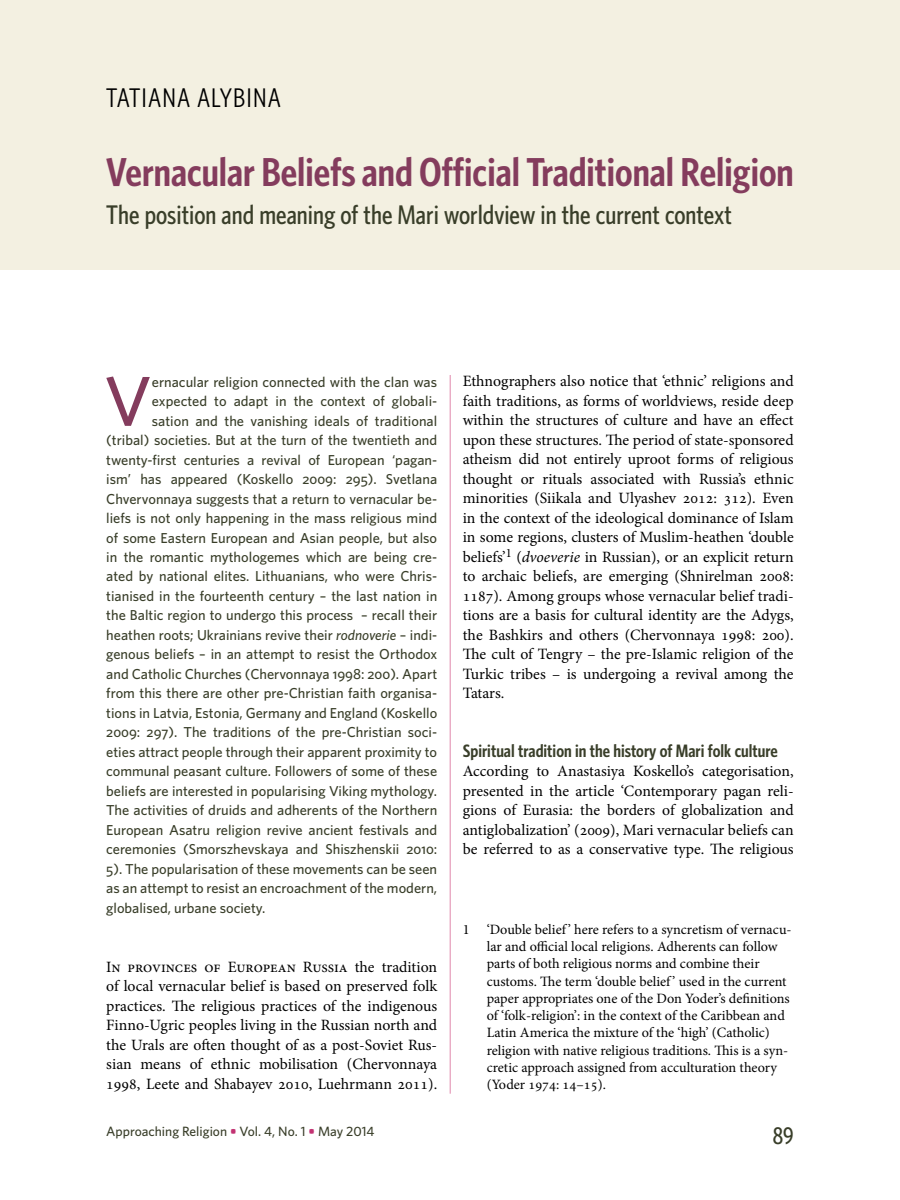
<style>
.page{position:relative;width:900px;height:1200px;background:#fff}
.page>*{position:absolute;margin:0;border:0;box-sizing:border-box;transform-origin:0 0}
.t1{font:500 70.35px "Whitney";color:#843c5d}
.t2{font:600 40.5px "Whitney Condensed";color:#843c5d}
.t3{font:500 27px "Whitney Condensed";color:#393e29}
.t4{font:27px "Whitney Condensed";letter-spacing:.04em;color:#000}
.t5{font:500 24px "Whitney Condensed";color:#393e29}
.t6{font:600 18px "Whitney Condensed";color:#393e29}
.t7{font:15.75px/19.5px "Minion Pro";color:#000;text-align:justify}
.t8{font:500 14.4px "Whitney";color:#393e29}
.t9{font:14.25px/17.2px "Minion Pro";color:#000}
.t10{font:500 13.5px "Whitney";color:#393e29}
.s1{font-family:"Whitney Medium SC";font-weight:400}
.s2{font-style:italic}
.s3{font-weight:700;color:#c23272}
</style>
<div class="page">
<hr style="left:450px;top:375px;width:1px;height:719px;background:#e087ac">
<div style="left:0;top:0;width:900px;height:270px;background:#f3f0e1"></div>
<h3 class="t4" style="left:106px;top:81px;width:176px">TATIANA ALYBINA</h3>
<h2 class="t2" style="left:106px;top:147px;width:689px">Vernacular Beliefs and Official Traditional Religion</h2>
<h3 class="t3" style="left:106px;top:198px;width:627px">The position and meaning of the Mari worldview in the current context</h3>
<h1 class="t1" style="left:104px;top:355px;width:49px">V</h1>
<p class="t8" style="left:152px;top:372px;width:287px">ernacular religion connected with the clan was</p>
<p class="t8" style="left:152px;top:391px;width:287px">expected to adapt in the context of globali-</p>
<p class="t8" style="left:152px;top:411px;width:287px">sation and the vanishing ideals of traditional</p>
<p class="t8" style="left:106px;top:430px;width:332px">(tribal) societies. But at the turn of the twentieth and</p>
<p class="t8" style="left:106px;top:450px;width:332px">twenty-first centuries a revival of European ‘pagan-</p>
<p class="t8" style="left:106px;top:469px;width:332px">ism’ has appeared (Koskello <span class="s1">2009</span>: <span class="s1">295</span>). Svetlana</p>
<p class="t8" style="left:106px;top:489px;width:332px">Chvervonnaya suggests that a return to vernacular be-</p>
<p class="t8" style="left:106px;top:508px;width:332px">liefs is not only happening in the mass religious mind</p>
<p class="t8" style="left:106px;top:528px;width:332px">of some Eastern European and Asian people, but also</p>
<p class="t8" style="left:106px;top:547px;width:332px">in the romantic mythologemes which are being cre-</p>
<p class="t8" style="left:106px;top:567px;width:332px">ated by national elites. Lithuanians, who were Chris-</p>
<p class="t8" style="left:106px;top:586px;width:332px">tianised in the fourteenth century – the last nation in</p>
<p class="t8" style="left:106px;top:606px;width:332px">the Baltic region to undergo this process – recall their</p>
<p class="t8" style="left:106px;top:625px;width:331px">heathen roots; Ukrainians revive their <span class="s2">rodnoverie</span> – indi-</p>
<p class="t8" style="left:106px;top:645px;width:332px">genous beliefs – in an attempt to resist the Orthodox</p>
<p class="t8" style="left:106px;top:664px;width:332px">and Catholic Churches (Chervonnaya <span class="s1">1998</span>: <span class="s1">200</span>). Apart</p>
<p class="t8" style="left:106px;top:684px;width:332px">from this there are other pre-Christian faith organisa-</p>
<p class="t8" style="left:106px;top:703px;width:332px">tions in Latvia, Estonia, Germany and England (Koskello</p>
<p class="t8" style="left:106px;top:723px;width:331px"><span class="s1">2009</span>: <span class="s1">297</span>). The traditions of the pre-Christian soci-</p>
<p class="t8" style="left:106px;top:742px;width:332px">eties attract people through their apparent proximity to</p>
<p class="t8" style="left:106px;top:762px;width:332px">communal peasant culture. Followers of some of these</p>
<p class="t8" style="left:106px;top:781px;width:332px">beliefs are interested in popularising Viking mythology.</p>
<p class="t8" style="left:106px;top:801px;width:332px">The activities of druids and adherents of the Northern</p>
<p class="t8" style="left:106px;top:820px;width:332px">European Asatru religion revive ancient festivals and</p>
<p class="t8" style="left:106px;top:840px;width:332px">ceremonies (Smorszhevskaya and Shiszhenskii <span class="s1">2010</span>:</p>
<p class="t8" style="left:106px;top:859px;width:332px"><span class="s1">5</span>). The popularisation of these movements can be seen</p>
<p class="t8" style="left:106px;top:879px;width:332px">as an attempt to resist an encroachment of the modern,</p>
<p class="t8" style="left:106px;top:898px;width:161px">globalised, urbane society.</p>
<p class="t7" style="left:106px;top:957px;width:332px">In provinces of European Russia the tradition of local vernacular belief is based on preserved folk practices. The religious practices of the indigenous Finno-Ugric peoples living in the Russian north and the Urals are often thought of as a post-Soviet Rus&shy;sian means of ethnic mobilisation (Chervonnaya 1998, Leete and Shabayev 2010, Luehrmann 2011).</p>
<p class="t10" style="left:106px;top:1122px;width:270px">Approaching Religion <span class="s3">•</span> Vol. 4, No. 1 <span class="s3">•</span> May 2014</p>
<p class="t7" style="left:463px;top:372px;width:332px">Ethnographers also notice that ‘ethnic’ religions and faith traditions, as forms of worldviews, reside deep within the structures of culture and have an effect upon these structures. The period of state-sponsored atheism did not entirely uproot forms of religious thought or rituals associated with Russia’s ethnic minorities (Siikala and Ulyashev 2012: 312). Even in the context of the ideological dominance of Islam in some regions, clusters of Muslim-heathen ‘double beliefs’<sup>1</sup> (<span class="s2">dvoeverie</span> in Russian), or an explicit return to archaic beliefs, are emerging (Shnirelman 2008:<br>1187). Among groups whose vernacular belief tradi&shy;tions are a basis for cultural identity are the Adygs, the Bashkirs and others (Chervonnaya 1998: 200).<br>The cult of Tengry – the pre-Islamic religion of the Turkic tribes – is undergoing a revival among the Tatars.</p>
<p class="t6" style="left:463px;top:739px;width:317px">Spiritual tradition in the history of Mari folk culture</p>
<p class="t7" style="left:463px;top:762px;width:332px">According to Anastasiya Koskello’s categorisation, presented in the article ‘Contemporary pagan reli&shy;gions of Eurasia: the borders of globalization and antiglobalization’ (2009), Mari vernacular beliefs can be referred to as a conservative type. The religious</p>
<p class="t9" style="left:487px;top:921px;width:306px;text-indent:-24px">1 ‘Double belief’ here refers to a syncretism of vernacu&shy;lar and official local religions. Adherents can follow parts of both religious norms and combine their customs. The term ‘double belief’ used in the current paper appropriates one of the Don Yoder’s definitions of ‘folk-religion’: in the context of the Caribbean and Latin America the mixture of the ‘high’ (Catholic) religion with native religious traditions. This is a syn&shy;cretic approach assigned from acculturation theory (Yoder 1974: 14–15).</p>
<h3 class="t5" style="left:773px;top:1121px;width:22px">89</h3>
</div>
